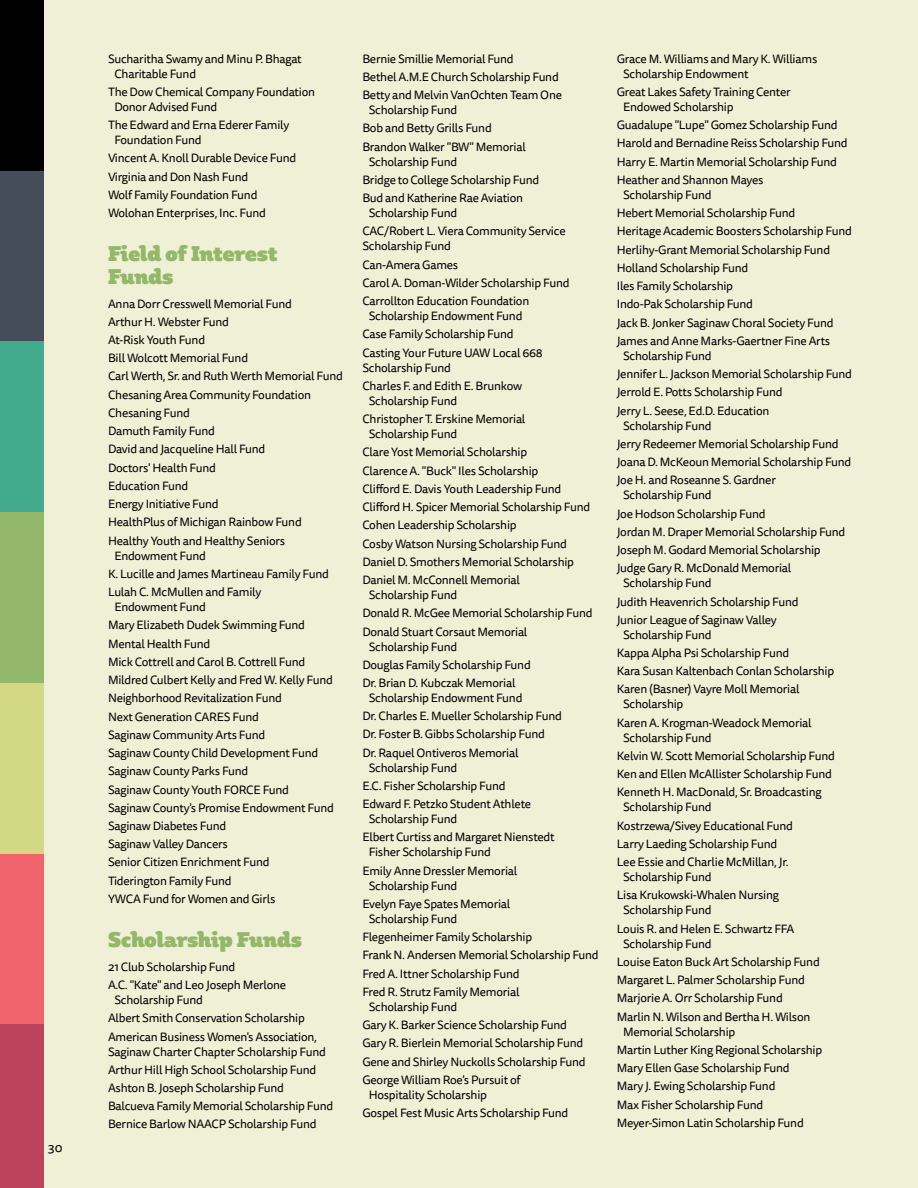
<style>
.page{position:relative;width:918px;height:1188px;background:#eff0d6}
.page>*{position:absolute;margin:0;border:0;box-sizing:border-box;transform-origin:0 0}
.t1{font:21px/22.5px "Plume Ad";letter-spacing:-.02em;color:#93b86a}
.t2{font:12.75px "Tisa Sans Pro";color:#000}
.t3{font:12px/18.3px "Tisa Sans Pro";letter-spacing:-.02em;color:#000}
</style>
<div class="page">
<div style="left:0;top:0;width:44px;height:211px;background:#000"></div>
<div style="left:0;top:171px;width:44px;height:211px;background:#454d5b"></div>
<div style="left:0;top:342px;width:44px;height:210px;background:#42ab8d"></div>
<div style="left:0;top:512px;width:44px;height:211px;background:#93b86a"></div>
<div style="left:0;top:683px;width:44px;height:211px;background:#d2d885"></div>
<div style="left:0;top:854px;width:44px;height:211px;background:#f1646d"></div>
<div style="left:0;top:1025px;width:44px;height:163px;background:#bd425b"></div>
<p class="t2" style="left:48px;top:1139px;width:16px">30</p>
<p class="t3" style="left:114px;top:51px;width:189px;line-height:15px;text-indent:-6px">Sucharitha Swamy and Minu P. Bhagat<br>Charitable Fund</p>
<p class="t3" style="left:114px;top:85px;width:202px;line-height:15px;text-indent:-6px">The Dow Chemical Company Foundation<br>Donor Advised Fund</p>
<p class="t3" style="left:114px;top:118px;width:177px;line-height:15px;text-indent:-6px">The Edward and Erna Ederer Family<br>Foundation Fund</p>
<p class="t3" style="left:108px;top:149px;width:190px">Vincent A. Knoll Durable Device Fund<br>Virginia and Don Nash Fund<br>Wolf Family Foundation Fund<br>Wolohan Enterprises, Inc. Fund</p>
<h1 class="t1" style="left:108px;top:242px;width:171px">Field of Interest<br>Funds</h1>
<p class="t3" style="left:108px;top:295px;width:236px">Anna Dorr Cresswell Memorial Fund<br>Arthur H. Webster Fund<br>At-Risk Youth Fund<br>Bill Wolcott Memorial Fund<br>Carl Werth, Sr. and Ruth Werth Memorial Fund<br>Chesaning Area Community Foundation<br>Chesaning Fund<br>Damuth Family Fund<br>David and Jacqueline Hall Fund<br>Doctors' Health Fund<br>Education Fund<br>Energy Initiative Fund<br>HealthPlus of Michigan Rainbow Fund<br>Healthy Youth and Healthy Seniors</p>
<p class="t3" style="left:108px;top:547px;width:222px;text-indent:6px">Endowment Fund<br>K. Lucille and James Martineau Family Fund<br>Lulah C. McMullen and Family</p>
<p class="t3" style="left:108px;top:598px;width:227px;text-indent:6px">Endowment Fund<br>Mary Elizabeth Dudek Swimming Fund<br>Mental Health Fund<br>Mick Cottrell and Carol B. Cottrell Fund<br>Mildred Culbert Kelly and Fred W. Kelly Fund<br>Neighborhood Revitalization Fund<br>Next Generation CARES Fund<br>Saginaw Community Arts Fund<br>Saginaw County Child Development Fund<br>Saginaw County Parks Fund<br>Saginaw County Youth FORCE Fund<br>Saginaw County's Promise Endowment Fund<br>Saginaw Diabetes Fund<br>Saginaw Valley Dancers<br>Senior Citizen Enrichment Fund<br>Tiderington Family Fund<br>YWCA Fund for Women and Girls</p>
<h1 class="t1" style="left:108px;top:928px;width:196px">Scholarship Funds</h1>
<p class="t3" style="left:108px;top:958px;width:180px">21 Club Scholarship Fund<br>A.C. "Kate" and Leo Joseph Merlone</p>
<p class="t3" style="left:108px;top:991px;width:210px;text-indent:6px">Scholarship Fund<br>Albert Smith Conservation Scholarship<br>American Business Women's Association,</p>
<p class="t3" style="left:108px;top:1043px;width:227px">Saginaw Charter Chapter Scholarship Fund Arthur Hill High School Scholarship Fund Ashton B. Joseph Scholarship Fund Balcueva Family Memorial Scholarship Fund Bernice Barlow NAACP Scholarship Fund</p>
<p class="t3" style="left:362px;top:50px;width:201px">Bernie Smillie Memorial Fund<br>Bethel A.M.E Church Scholarship Fund<br>Betty and Melvin VanOchten Team One</p>
<p class="t3" style="left:362px;top:101px;width:165px;text-indent:6px">Scholarship Fund<br>Bob and Betty Grills Fund<br>Brandon Walker "BW" Memorial</p>
<p class="t3" style="left:362px;top:153px;width:178px;text-indent:6px">Scholarship Fund<br>Bridge to College Scholarship Fund<br>Bud and Katherine Rae Aviation</p>
<p class="t3" style="left:362px;top:204px;width:205px;text-indent:6px">Scholarship Fund<br>CAC/Robert L. Viera Community Service</p>
<p class="t3" style="left:362px;top:237px;width:209px">Scholarship Fund<br>Can-Amera Games<br>Carol A. Doman-Wilder Scholarship Fund<br>Carrollton Education Foundation</p>
<p class="t3" style="left:362px;top:307px;width:182px;text-indent:6px">Scholarship Endowment Fund<br>Case Family Scholarship Fund<br>Casting Your Future UAW Local 668</p>
<p class="t3" style="left:362px;top:359px;width:161px">Scholarship Fund<br>Charles F. and Edith E. Brunkow</p>
<p class="t3" style="left:362px;top:392px;width:165px;text-indent:6px">Scholarship Fund<br>Christopher T. Erskine Memorial</p>
<p class="t3" style="left:362px;top:425px;width:229px;text-indent:6px">Scholarship Fund<br>Clare Yost Memorial Scholarship<br>Clarence A. "Buck" Iles Scholarship<br>Clifford E. Davis Youth Leadership Fund Clifford H. Spicer Memorial Scholarship Fund Cohen Leadership Scholarship<br>Cosby Watson Nursing Scholarship Fund Daniel D. Smothers Memorial Scholarship Daniel M. McConnell Memorial</p>
<p class="t3" style="left:362px;top:586px;width:232px;text-indent:6px">Scholarship Fund<br>Donald R. McGee Memorial Scholarship Fund<br>Donald Stuart Corsaut Memorial</p>
<p class="t3" style="left:362px;top:638px;width:170px;text-indent:6px">Scholarship Fund<br>Douglas Family Scholarship Fund<br>Dr. Brian D. Kubczak Memorial</p>
<p class="t3" style="left:362px;top:689px;width:201px;text-indent:6px">Scholarship Endowment Fund<br>Dr. Charles E. Mueller Scholarship Fund Dr. Foster B. Gibbs Scholarship Fund Dr. Raquel Ontiveros Memorial</p>
<p class="t3" style="left:362px;top:759px;width:170px;text-indent:6px">Scholarship Fund<br>E.C. Fisher Scholarship Fund<br>Edward F. Petzko Student Athlete</p>
<p class="t3" style="left:362px;top:810px;width:194px;text-indent:6px">Scholarship Fund<br>Elbert Curtiss and Margaret Nienstedt</p>
<p class="t3" style="left:362px;top:843px;width:157px;text-indent:6px">Fisher Scholarship Fund<br>Emily Anne Dressler Memorial</p>
<p class="t3" style="left:362px;top:877px;width:149px;text-indent:6px">Scholarship Fund<br>Evelyn Faye Spates Memorial</p>
<p class="t3" style="left:362px;top:910px;width:238px;text-indent:6px">Scholarship Fund<br>Flegenheimer Family Scholarship<br>Frank N. Andersen Memorial Scholarship Fund<br>Fred A. Ittner Scholarship Fund<br>Fred R. Strutz Family Memorial</p>
<p class="t3" style="left:362px;top:998px;width:225px;text-indent:6px">Scholarship Fund<br>Gary K. Barker Science Scholarship Fund Gary R. Bierlein Memorial Scholarship Fund Gene and Shirley Nuckolls Scholarship Fund George William Roe's Pursuit of</p>
<p class="t3" style="left:362px;top:1086px;width:208px;text-indent:6px">Hospitality Scholarship<br>Gospel Fest Music Arts Scholarship Fund</p>
<p class="t3" style="left:623px;top:51px;width:196px;line-height:15px;text-indent:-6px">Grace M. Williams and Mary K. Williams<br>Scholarship Endowment</p>
<p class="t3" style="left:623px;top:85px;width:169px;line-height:15px;text-indent:-6px">Great Lakes Safety Training Center<br>Endowed Scholarship</p>
<p class="t3" style="left:617px;top:116px;width:233px">Guadalupe "Lupe" Gomez Scholarship Fund Harold and Bernadine Reiss Scholarship Fund Harry E. Martin Memorial Scholarship Fund Heather and Shannon Mayes</p>
<p class="t3" style="left:617px;top:186px;width:237px;text-indent:6px">Scholarship Fund<br>Hebert Memorial Scholarship Fund<br>Heritage Academic Boosters Scholarship Fund Herlihy-Grant Memorial Scholarship Fund Holland Scholarship Fund<br>Iles Family Scholarship<br>Indo-Pak Scholarship Fund<br>Jack B. Jonker Saginaw Choral Society Fund James and Anne Marks-Gaertner Fine Arts</p>
<p class="t3" style="left:617px;top:347px;width:237px;text-indent:6px">Scholarship Fund<br>Jennifer L. Jackson Memorial Scholarship Fund<br>Jerrold E. Potts Scholarship Fund<br>Jerry L. Seese, Ed.D. Education</p>
<p class="t3" style="left:617px;top:417px;width:236px;text-indent:6px">Scholarship Fund<br>Jerry Redeemer Memorial Scholarship Fund Joana D. McKeoun Memorial Scholarship Fund Joe H. and Roseanne S. Gardner</p>
<p class="t3" style="left:617px;top:486px;width:230px;text-indent:6px">Scholarship Fund<br>Joe Hodson Scholarship Fund<br>Jordan M. Draper Memorial Scholarship Fund<br>Joseph M. Godard Memorial Scholarship<br>Judge Gary R. McDonald Memorial</p>
<p class="t3" style="left:617px;top:574px;width:183px;text-indent:6px">Scholarship Fund<br>Judith Heavenrich Scholarship Fund<br>Junior League of Saginaw Valley</p>
<p class="t3" style="left:617px;top:626px;width:219px;text-indent:6px">Scholarship Fund<br>Kappa Alpha Psi Scholarship Fund<br>Kara Susan Kaltenbach Conlan Scholarship<br>Karen (Basner) Vayre Moll Memorial</p>
<p class="t3" style="left:617px;top:695px;width:196px;text-indent:6px">Scholarship<br>Karen A. Krogman-Weadock Memorial</p>
<p class="t3" style="left:617px;top:729px;width:220px;text-indent:6px">Scholarship Fund<br>Kelvin W. Scott Memorial Scholarship Fund Ken and Ellen McAllister Scholarship Fund Kenneth H. MacDonald, Sr. Broadcasting</p>
<p class="t3" style="left:617px;top:798px;width:178px;text-indent:6px">Scholarship Fund<br>Kostrzewa/Sivey Educational Fund<br>Larry Laeding Scholarship Fund<br>Lee Essie and Charlie McMillan, Jr.</p>
<p class="t3" style="left:617px;top:868px;width:164px;text-indent:6px">Scholarship Fund<br>Lisa Krukowski-Whalen Nursing</p>
<p class="t3" style="left:617px;top:901px;width:179px;text-indent:6px">Scholarship Fund<br>Louis R. and Helen E. Schwartz FFA</p>
<p class="t3" style="left:617px;top:935px;width:205px;text-indent:6px">Scholarship Fund<br>Louise Eaton Buck Art Scholarship Fund<br>Margaret L. Palmer Scholarship Fund<br>Marjorie A. Orr Scholarship Fund<br>Marlin N. Wilson and Bertha H. Wilson</p>
<p class="t3" style="left:617px;top:1023px;width:207px;text-indent:6px">Memorial Scholarship<br>Martin Luther King Regional Scholarship<br>Mary Ellen Gase Scholarship Fund<br>Mary J. Ewing Scholarship Fund<br>Max Fisher Scholarship Fund<br>Meyer-Simon Latin Scholarship Fund</p>
</div>
